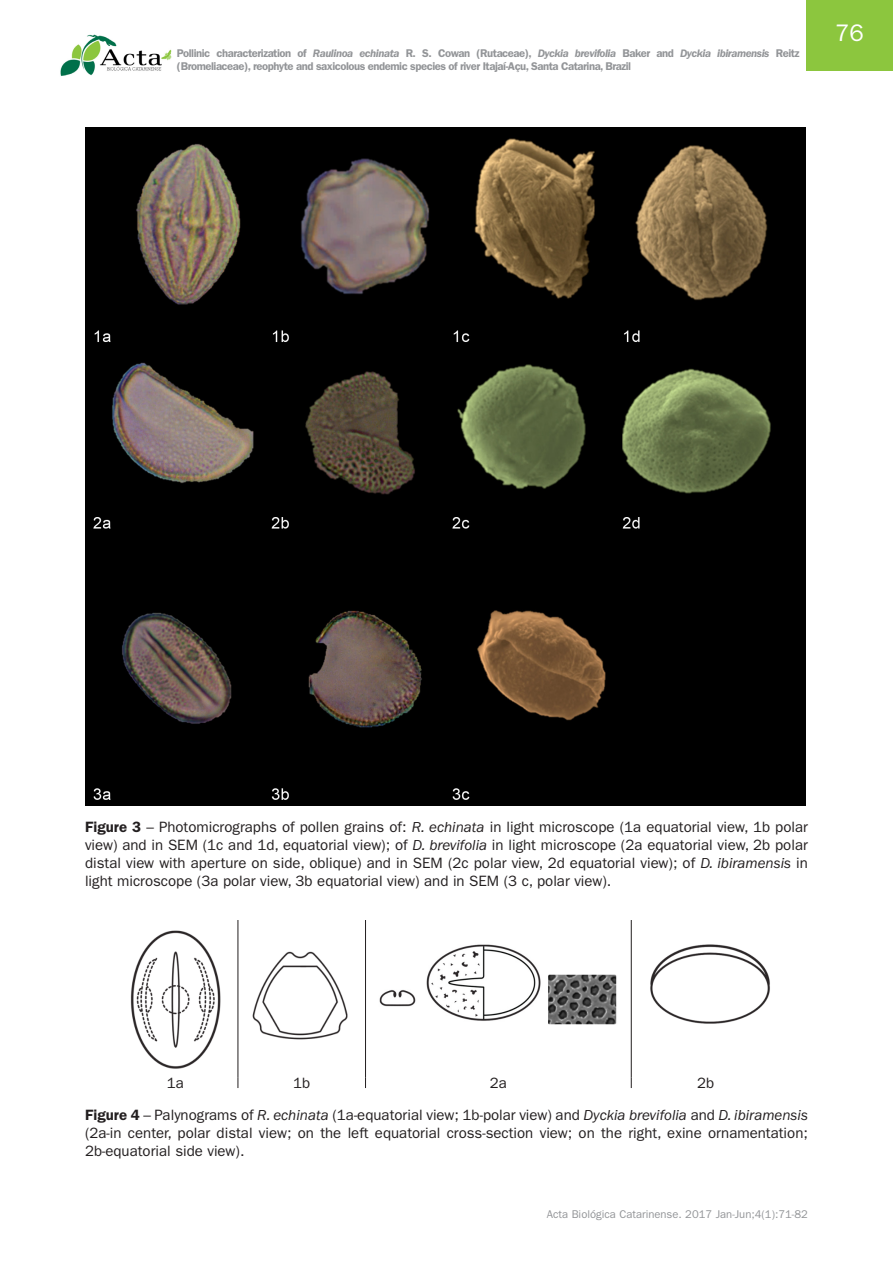
<style>
.page{position:relative;width:893px;height:1263px;background:#fff}
.page>*{position:absolute;margin:0;border:0;box-sizing:border-box;transform-origin:0 0}
.t1{font:24px "ITC Franklin Gothic Std";color:#fff}
.ACTA_tabelas_e_figur{font:15px/18px "ITC Franklin Gothic Std";color:#231f20;text-align:justify}
.Sem_Espaçamento{font:15px "ITC Franklin Gothic Std";color:#231f20}
.t2{font:600 11.25px/13.5px "ITC Franklin Gothic Std";letter-spacing:-.04em;color:#939598}
.t3{font:11.25px "ITC Franklin Gothic Std";color:#939598}
.s1{font-style:italic}
.s2{font-weight:600}
</style>
<div class="page">
<img style="left:60px;top:34px;width:112px;height:42px">
<div style="left:806px;top:0;width:87px;height:71px;background:#8cc63e"></div>
<img style="left:85px;top:128px;width:721px;height:677px">
<hr style="left:238px;top:920px;width:1px;height:158px;background:#231f20">
<hr style="left:365px;top:920px;width:1px;height:158px;background:#231f20">
<hr style="left:631px;top:920px;width:1px;height:158px;background:#231f20">
<img style="left:130px;top:930px;width:91px;height:139px">
<img style="left:252px;top:951px;width:96px;height:89px">
<img style="left:379px;top:944px;width:238px;height:81px">
<img style="left:650px;top:944px;width:120px;height:80px">
<p class="t2" style="left:177px;top:46px;width:624px">Pollinic characterization of <span class="s1">Raulinoa echinata</span> R. S. Cowan (Rutaceae), <span class="s1">Dyckia brevifolia</span> Baker and <span class="s1">Dyckia ibiramensis</span> Reitz (Bromeliaceae), reophyte and saxicolous endemic species of river Itajaí-Açu, Santa Catarina, Brazil</p>
<h1 class="t1" style="left:835px;top:19px;width:30px">76</h1>
<p class="ACTA_tabelas_e_figur" style="left:85px;top:818px;width:724px"><span class="s2">Figure 3</span> – Photomicrographs of pollen grains of: <span class="s1">R. echinata</span> in light microscope (1a equatorial view, 1b polar view) and in SEM (1c and 1d, equatorial view); of <span class="s1">D. brevifolia</span> in light microscope (2a equatorial view, 2b polar distal view with aperture on side, oblique) and in SEM (2c polar view, 2d equatorial view); of <span class="s1">D. ibiramensis</span> in light microscope (3a polar view, 3b equatorial view) and in SEM (3 c, polar view).</p>
<p class="Sem_Espaçamento" style="left:167px;top:1074px;width:19px">1a</p>
<p class="Sem_Espaçamento" style="left:293px;top:1074px;width:19px">1b</p>
<p class="Sem_Espaçamento" style="left:490px;top:1074px;width:19px">2a</p>
<p class="Sem_Espaçamento" style="left:697px;top:1074px;width:19px">2b</p>
<p class="ACTA_tabelas_e_figur" style="left:85px;top:1106px;width:724px"><span class="s2">Figure 4</span> – Palynograms of <span class="s1">R. echinata</span> (1a-equatorial view; 1b-polar view) and <span class="s1">Dyckia brevifolia</span> and <span class="s1">D. ibiramensis </span>(2a-in center, polar distal view; on the left equatorial cross-section view; on the right, exine ornamentation; 2b-equatorial side view).</p>
<p class="t3" style="left:547px;top:1207px;width:262px">Acta Biológica Catarinense. 2017 Jan-Jun;4(1):71-82</p>
</div>
